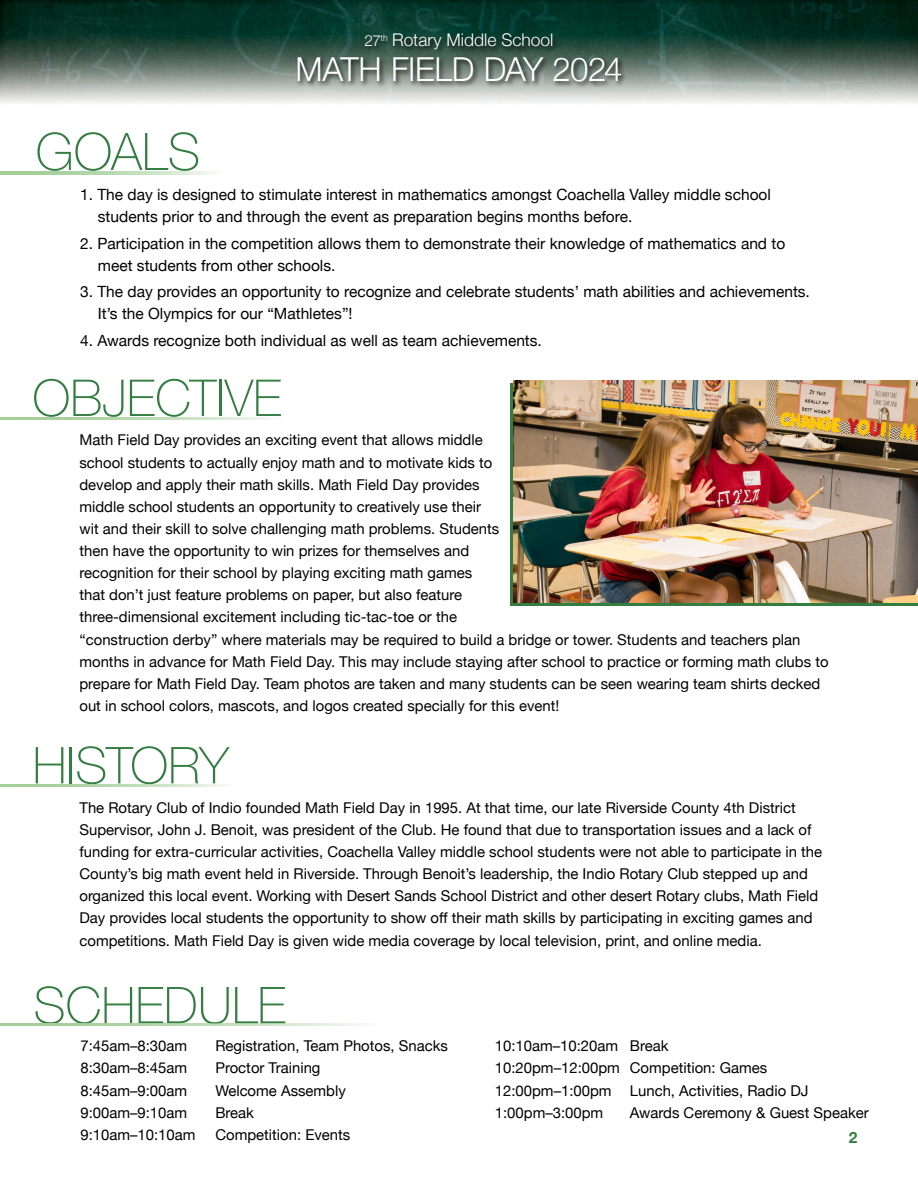
<style>
.page{position:relative;width:918px;height:1188px;background:#fff}
.page>*{position:absolute;margin:0;border:0;box-sizing:border-box;transform-origin:0 0}
.t1{font:100 51.75px "Helvetica Neue";color:#347d41}
.t2{font:100 50.85px "Helvetica Neue";color:#347d41}
.t3{font:300 33px "Helvetica Neue";letter-spacing:-.015em;color:#fff}
.t4{font:300 17.4px "Helvetica Neue";color:#fff}
.t5{font:15.45px/22.2px "Helvetica Neue";color:#000}
.t6{font:700 15.45px "Helvetica Neue";color:#347d41}
.t7{font:14.85px/22.2px "Helvetica Neue";color:#000}
.s1{font-size:15.3px}
</style>
<div class="page">
<div style="left:510px;top:383px;width:408px;height:223px;background:#347d41"></div>
<img style="left:0;top:0;width:918px;height:103px">
<hr style="left:0;top:417px;width:284px;height:3px;background:#a4ce9a">
<hr style="left:0;top:784px;width:236px;height:3px;background:#a4ce9a">
<hr style="left:0;top:171px;width:224px;height:3px;background:#a4ce9a">
<img style="left:513px;top:380px;width:405px;height:223px">
<hr style="left:0;top:1023px;width:380px;height:3px;background:#a4ce9a">
<div style="left:363px;top:31px;width:196px;height:25px;background:#000;opacity:.75"></div>
<div style="left:296px;top:56px;width:332px;height:33px;background:#000;opacity:.75"></div>
<p class="t4" style="left:364px;top:26px;width:191px"><span class="s1">27</span><sup>th</sup> Rotary Middle School</p>
<h3 class="t3" style="left:295px;top:43px;width:329px">MATH FIELD DAY 2024</h3>
<h1 class="t1" style="left:36px;top:112px;width:166px">GOALS</h1>
<p class="t5" style="left:98px;top:184px;width:675px;text-indent:-18px">1. The day is designed to stimulate interest in mathematics amongst Coachella Valley middle school students prior to and through the event as preparation begins months before.</p>
<p class="t5" style="left:98px;top:233px;width:689px;text-indent:-18px">2. Participation in the competition allows them to demonstrate their knowledge of mathematics and to meet students from other schools.</p>
<p class="t5" style="left:98px;top:282px;width:714px;text-indent:-18px">3. The day provides an opportunity to recognize and celebrate students’ math abilities and achievements.<br>It’s the Olympics for our “Mathletes”!</p>
<p class="t5" style="left:80px;top:330px;width:463px">4. Awards recognize both individual as well as team achievements.</p>
<h2 class="t2" style="left:33px;top:359px;width:250px">OBJECTIVE</h2>
<p class="t7" style="left:79px;top:430px;width:751px">Math Field Day provides an exciting event that allows middle<br>school students to actually enjoy math and to motivate kids to<br>develop and apply their math skills. Math Field Day provides<br>middle school students an opportunity to creatively use their<br>wit and their skill to solve challenging math problems. Students<br>then have the opportunity to win prizes for themselves and<br>recognition for their school by playing exciting math games<br>that don’t just feature problems on paper, but also feature<br>three-dimensional excitement including tic-tac-toe or the<br>“construction derby” where materials may be required to build a bridge or tower. Students and teachers plan months in advance for Math Field Day. This may include staying after school to practice or forming math clubs to prepare for Math Field Day. Team photos are taken and many students can be seen wearing team shirts decked out in school colors, mascots, and logos created specially for this event!</p>
<h2 class="t2" style="left:33px;top:727px;width:198px">HISTORY</h2>
<p class="t7" style="left:79px;top:797px;width:744px">The Rotary Club of Indio founded Math Field Day in 1995. At that time, our late Riverside County 4th District Supervisor, John J. Benoit, was president of the Club. He found that due to transportation issues and a lack of funding for extra-curricular activities, Coachella Valley middle school students were not able to participate in the County’s big math event held in Riverside. Through Benoit’s leadership, the Indio Rotary Club stepped up and organized this local event. Working with Desert Sands School District and other desert Rotary clubs, Math Field Day provides local students the opportunity to show off their math skills by participating in exciting games and competitions. Math Field Day is given wide media coverage by local television, print, and online media.</p>
<h2 class="t2" style="left:33px;top:967px;width:254px">SCHEDULE</h2>
<p class="t7" style="left:80px;top:1036px;width:108px">7:45am–8:30am</p>
<p class="t7" style="left:215px;top:1036px;width:234px">Registration, Team Photos, Snacks</p>
<p class="t7" style="left:80px;top:1058px;width:108px">8:30am–8:45am</p>
<p class="t7" style="left:215px;top:1058px;width:107px">Proctor Training</p>
<p class="t7" style="left:80px;top:1080px;width:108px">8:45am–9:00am</p>
<p class="t7" style="left:215px;top:1080px;width:132px">Welcome Assembly</p>
<p class="t7" style="left:80px;top:1102px;width:108px">9:00am–9:10am</p>
<p class="t7" style="left:215px;top:1102px;width:40px">Break</p>
<p class="t7" style="left:80px;top:1124px;width:117px">9:10am–10:10am</p>
<p class="t7" style="left:215px;top:1124px;width:136px">Competition: Events</p>
<p class="t7" style="left:495px;top:1036px;width:315px">10:10am–10:20am Break<br>10:20pm–12:00pm Competition: Games<br>12:00pm–1:00pm Lunch, Activities, Radio DJ<br>1:00pm–3:00pm</p>
<p class="t7" style="left:630px;top:1102px;width:240px">Awards Ceremony &amp; Guest Speaker</p>
<p class="t6" style="left:849px;top:1125px;width:10px">2</p>
</div>
